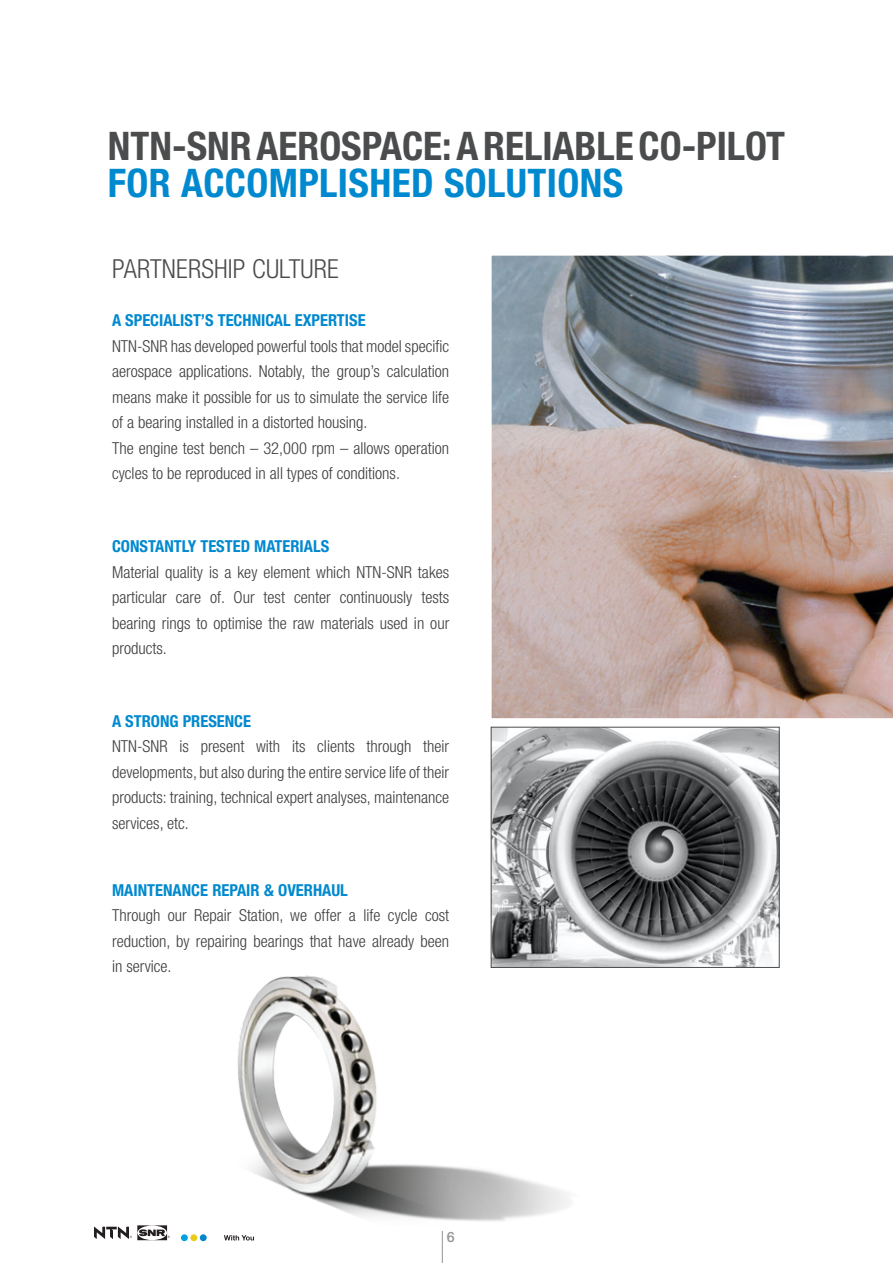
<style>
.page{position:relative;width:893px;height:1263px;background:#fff}
.page>*{position:absolute;margin:0;border:0;box-sizing:border-box;transform-origin:0 0}
.t1{font:700 condensed 39.45px "Helvetica Neue";color:#4b4c4d}
.t2{font:700 condensed 39.45px "Helvetica Neue";letter-spacing:.01em;color:#0089cf}
.t3{font:300 condensed 26.25px "Helvetica Neue";letter-spacing:.005em;color:#4b4c4d}
.t4{font:300 condensed 16.5px/25.5px "Helvetica Neue";color:#3e3e3f;text-align:justify}
.t5{font:700 condensed 16.5px "Helvetica Neue";color:#0089cf}
.t6{font:500 14.25px "Helvetica Neue";color:#939598}
</style>
<div class="page">
<hr style="left:442px;top:1231px;width:1px;height:32px;background:#939598">
<svg style="left:94px;top:1225px;width:76px;height:15px"></svg>
<svg style="left:224px;top:1235px;width:7px;height:5px"></svg>
<div style="left:181px;top:1234px;width:7px;height:7px;background:#00a1e3;border-radius:50%"></div>
<div style="left:200px;top:1234px;width:7px;height:7px;background:#0086cc;border-radius:50%"></div>
<div style="left:190px;top:1234px;width:7px;height:7px;background:#e8cb19;border-radius:50%"></div>
<img style="left:491px;top:255px;width:402px;height:464px">
<img style="left:493px;top:729px;width:285px;height:237px">
<div style="left:491px;top:727px;width:289px;height:241px;border:1px solid #4b4c4d"></div>
<img style="left:231px;top:967px;width:385px;height:295px">
<h1 class="t1" style="left:108px;top:122px;width:671px">NTN-SNR AEROSPACE: ARELIABLE CO-PILOT</h1>
<h1 class="t2" style="left:108px;top:159px;width:494px">FOR ACCOMPLISHED SOLUTIONS</h1>
<h2 class="t3" style="left:112px;top:253px;width:228px">Partn ership culture</h2>
<p class="t5" style="left:112px;top:311px;width:255px">A SPECIALIST’S TECHNICAL EXPERTISE</p>
<p class="t4" style="left:112px;top:333px;width:339px;text-align:left">NTN-SNR has developed powerful tools that model specific aerospace applications. Notably, the group’s calculation means make it possible for us to simulate the service life of a bearing installed in a distorted housing.<br>The engine test bench – 32,000 rpm – allows operation cycles to be reproduced in all types of conditions.</p>
<p class="t5" style="left:112px;top:536px;width:28px">CONSTANT</p>
<p class="t5" style="left:182px;top:536px;width:148px">LY TESTED MATERIALS</p>
<p class="t4" style="left:112px;top:559px;width:339px">Material quality is a key element which NTN-SNR takes particular care of. Our test center continuously tests bearing rings to optimise the raw materials used in our products.</p>
<p class="t5" style="left:112px;top:711px;width:141px">A STRONG PRESENCE</p>
<p class="t4" style="left:112px;top:733px;width:339px">NTN-SNR is present with its clients through their developments, but also during the entire service life of their products: training, technical expert analyses, maintenance services, etc.</p>
<p class="t5" style="left:112px;top:880px;width:237px">MAINTENANCE REPAIR &amp; OVERHAUL</p>
<p class="t4" style="left:112px;top:903px;width:339px">Through our Repair Station, we offer a life cycle cost reduction, by repairing bearings that have already been in service.</p>
<p class="t6" style="left:447px;top:1228px;width:9px">6</p>
</div>
